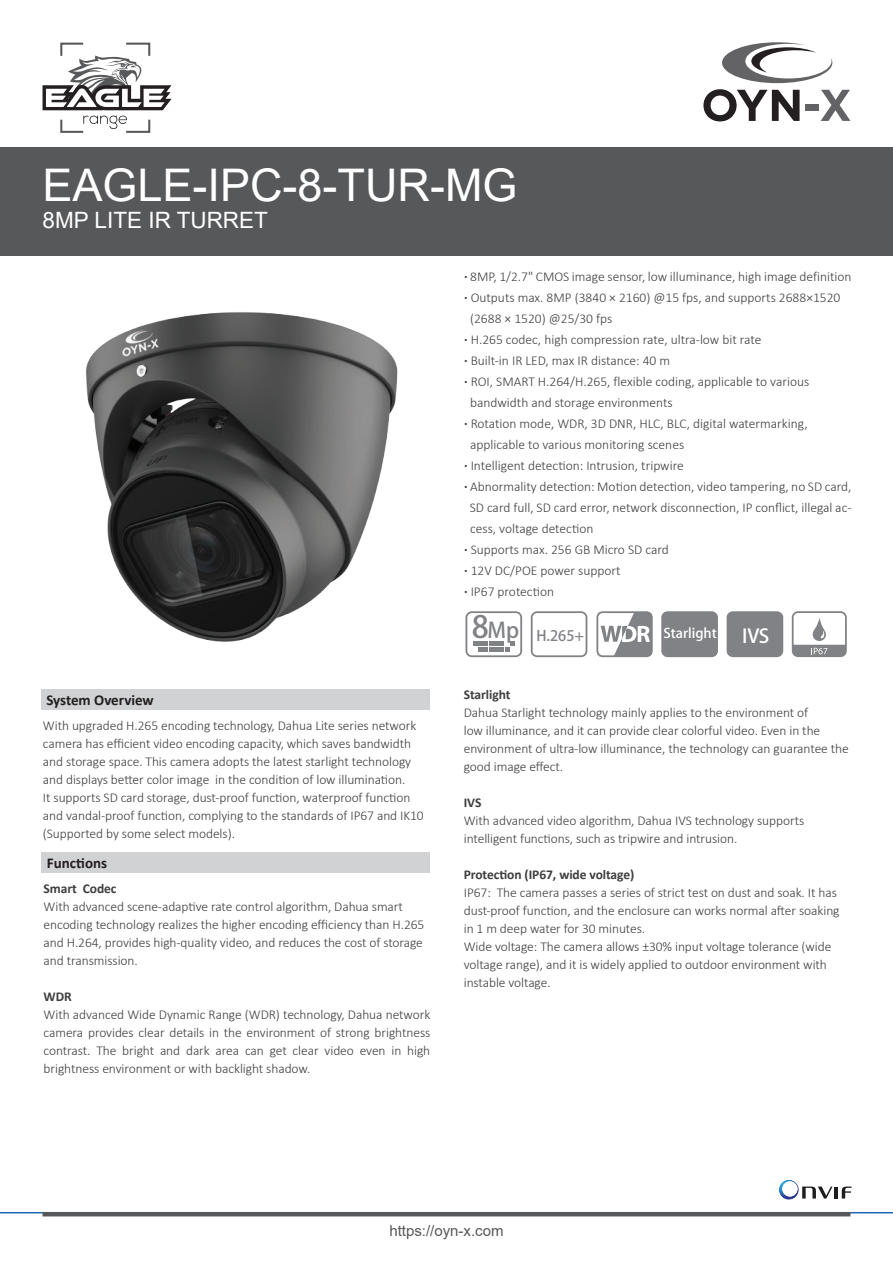
<style>
.page{position:relative;width:893px;height:1263px;background:#fff}
.page>*{position:absolute;margin:0;border:0;box-sizing:border-box;transform-origin:0 0}
.t1{font:45px "Arial";color:#fff}
.t2{font:22.5px "Arial";color:#fff}
.t3{font:19.05px "Adobe Heiti Std";color:#fff}
.t4{font:700 15px "Calibri";color:#231f20}
.t5{font:15px "Arial";color:#57585a}
.t6{font:14.4px "Adobe Heiti Std";color:#808285}
.t7{font:300 13.5px/18px "Calibri";letter-spacing:-.005em;color:#3e3e3f}
.t8{font:700 13.5px "Calibri";letter-spacing:-.005em;color:#3e3e3f}
.t9{font:13.35px "Adobe Heiti Std";color:#fff}
.t10{font:300 10.5px "Calibri";color:#231f20}
.s1{font-weight:700}
</style>
<div class="page">
<hr style="left:0;top:1212px;width:893px;height:1px;background:#1d68b4">
<hr style="left:834px;top:1186px;width:4px;height:12px;background:#201d1e">
<svg style="left:842px;top:1186px;width:9px;height:12px"></svg>
<svg style="left:779px;top:1180px;width:53px;height:20px"></svg>
<div style="left:41px;top:689px;width:389px;height:21px;background:#d1d2d4"></div>
<div style="left:41px;top:852px;width:389px;height:21px;background:#d1d2d4"></div>
<svg style="left:465px;top:611px;width:57px;height:46px"></svg>
<svg style="left:531px;top:611px;width:56px;height:46px"></svg>
<svg style="left:596px;top:611px;width:57px;height:46px"></svg>
<div style="left:661px;top:611px;width:57px;height:46px;background:#808285"></div>
<div style="left:727px;top:611px;width:56px;height:46px;background:#808285"></div>
<svg style="left:792px;top:611px;width:54px;height:46px"></svg>
<div style="left:0;top:147px;width:893px;height:108px;background:#57585a"></div>
<svg style="left:703px;top:89px;width:97px;height:32px"></svg>
<div style="left:805px;top:104px;width:14px;height:6px;background:#636366"></div>
<svg style="left:821px;top:90px;width:29px;height:31px"></svg>
<svg style="left:722px;top:42px;width:110px;height:41px"></svg>
<hr style="left:43px;top:1212px;width:807px;height:4px;background:#57585a">
<svg style="left:43px;top:43px;width:129px;height:90px"></svg>
<img style="left:86px;top:312px;width:312px;height:330px">
<h1 class="t1" style="left:43px;top:168px;width:477px">EAGLE-IPC-8-TUR-MG</h1>
<h2 class="t2" style="left:43px;top:212px;width:227px">8MP LITE IR TURRET</h2>
<p class="t7" style="left:464px;top:268px;width:389px"><span class="s1">·</span> 8MP, 1/2.7" CMOS image sensor, low illuminance, high image definition</p>
<p class="t7" style="left:464px;top:289px;width:378px"><span class="s1">·</span> Outputs max. 8MP (3840 × 2160) @15 fps, and supports 2688×1520</p>
<p class="t7" style="left:470px;top:310px;width:144px">(2688 × 1520) @25/30 fps</p>
<p class="t7" style="left:464px;top:331px;width:299px"><span class="s1">·</span> H.265 codec, high compression rate, ultra-low bit rate</p>
<p class="t7" style="left:464px;top:352px;width:208px"><span class="s1">·</span> Built-in IR LED, max IR distance: 40 m</p>
<p class="t7" style="left:464px;top:373px;width:347px"><span class="s1">·</span> ROI, SMART H.264/H.265, flexible coding, applicable to various</p>
<p class="t7" style="left:470px;top:394px;width:204px">bandwidth and storage environments</p>
<p class="t7" style="left:464px;top:415px;width:345px"><span class="s1">·</span> Rotation mode, WDR, 3D DNR, HLC, BLC, digital watermarking,</p>
<p class="t7" style="left:470px;top:436px;width:216px">applicable to various monitoring scenes</p>
<p class="t7" style="left:464px;top:456px;width:221px"><span class="s1">·</span> Intelligent detection: Intrusion, tripwire</p>
<p class="t7" style="left:464px;top:477px;width:389px"><span class="s1">·</span> Abnormality detection: Motion detection, video tampering, no SD card,</p>
<p class="t7" style="left:470px;top:498px;width:383px">SD card full, SD card error, network disconnection, IP conflict, illegal ac-</p>
<p class="t7" style="left:470px;top:519px;width:125px">cess, voltage detection</p>
<p class="t7" style="left:464px;top:541px;width:206px"><span class="s1">·</span> Supports max. 256 GB Micro SD card</p>
<p class="t7" style="left:464px;top:562px;width:158px"><span class="s1">·</span> 12V DC/POE power support</p>
<p class="t7" style="left:464px;top:582px;width:92px"><span class="s1">·</span> IP67 protection</p>
<p class="t4" style="left:46px;top:695px;width:109px">System Overview</p>
<p class="t7" style="left:43px;top:717px;width:382px">With upgraded H.265 encoding technology, Dahua Lite series network camera has efficient video encoding capacity, which saves bandwidth and storage space. This camera adopts the latest starlight technology and displays better color image in the condition of low illumination.<br>It supports SD card storage, dust-proof function, waterproof function and vandal-proof function, complying to the standards of IP67 and IK10 (Supported by some select models).</p>
<p class="t4" style="left:47px;top:853px;width:62px">Functions</p>
<p class="t8" style="left:44px;top:880px;width:74px">Smart Codec</p>
<p class="t7" style="left:44px;top:898px;width:382px">With advanced scene-adaptive rate control algorithm, Dahua smart encoding technology realizes the higher encoding efficiency than H.265 and H.264, provides high-quality video, and reduces the cost of storage and transmission.</p>
<p class="t8" style="left:44px;top:992px;width:30px">WDR</p>
<p class="t7" style="left:44px;top:1007px;width:388px;text-align:justify">With advanced Wide Dynamic Range (WDR) technology, Dahua network camera provides clear details in the environment of strong brightness contrast. The bright and dark area can get clear video even in high brightness environment or with backlight shadow.</p>
<p class="t6" style="left:472px;top:627px;width:114px"><sup>8</sup><sup>Mp</sup> H.265+</p>
<p class="t9" style="left:663px;top:625px;width:55px">Starlight</p>
<h3 class="t3" style="left:742px;top:625px;width:29px">IVS</h3>
<p class="t8" style="left:464px;top:690px;width:48px">Starlight</p>
<p class="t7" style="left:464px;top:705px;width:387px">Dahua Starlight technology mainly applies to the environment of<br>low illuminance, and it can provide clear colorful video. Even in the environment of ultra-low illuminance, the technology can guarantee the good image effect.</p>
<p class="t8" style="left:464px;top:798px;width:19px">IVS</p>
<p class="t7" style="left:464px;top:813px;width:342px">With advanced video algorithm, Dahua IVS technology supports intelligent functions, such as tripwire and intrusion.</p>
<p class="t8" style="left:464px;top:866px;width:172px">Protection (IP67, wide voltage)</p>
<p class="t7" style="left:464px;top:885px;width:377px">IP67: The camera passes a series of strict test on dust and soak. It has dust-proof function, and the enclosure can works normal after soaking in 1 m deep water for 30 minutes.<br>Wide voltage: The camera allows ±30% input voltage tolerance (wide voltage range), and it is widely applied to outdoor environment with instable voltage.</p>
<p class="t10" style="left:395px;top:1221px;width:105px">www.dahuasecurity.com</p>
<p class="t5" style="left:389px;top:1225px;width:116px">https://oyn-x.com</p>
</div>
